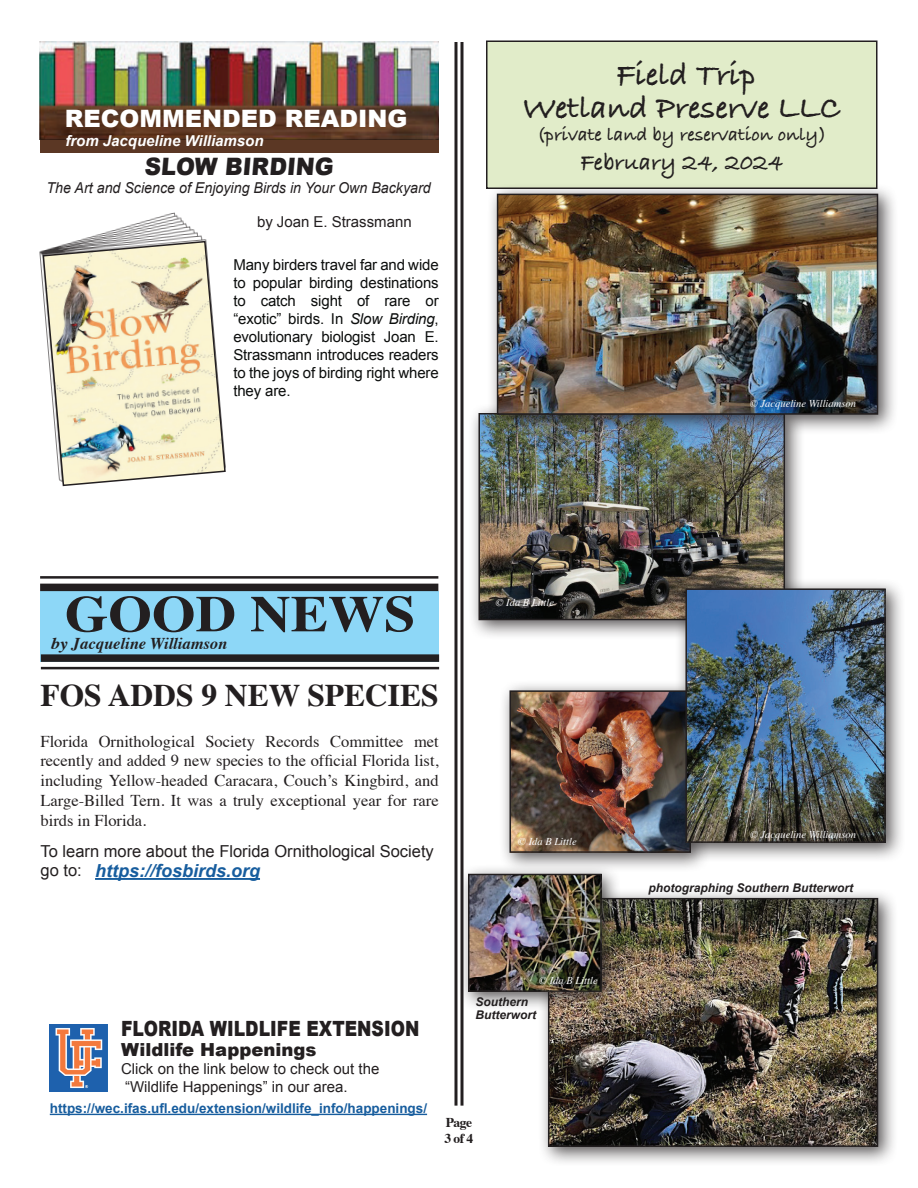
<style>
.page{position:relative;width:918px;height:1188px;background:#fff}
.page>*{position:absolute;margin:0;border:0;box-sizing:border-box;transform-origin:0 0}
.t1{font:700 51px "Times";color:#231f20;scale:1.1 1}
.t2{font:700 33px/33px "Bradley Hand ITCTT";color:#231f20;text-align:center}
.t3{font:700 31.5px "Times";color:#231f20}
.t4{font:900 24px "Arial";color:#fff}
.t5{font:700 24px "Bradley Hand ITCTT";color:#231f20}
.t6{font:900 24px "Arial";color:#231f20;scale:.95 1}
.t7{font:900 21px "Arial";color:#231f20;scale:.82 1}
.t8{font:700 19.5px "Bradley Hand ITCTT";color:#231f20}
.t9{font:italic 700 18px "Arial";color:#175d9e}
.t10{font:900 18px "Arial";color:#231f20}
.t11{font:16.5px/19.8px "Times";color:#231f20;text-align:justify}
.t12{font:16.5px/19.8px "Arial";color:#231f20}
.t13{font:italic 700 16.5px "Times";color:#231f20;scale:1.1 1}
.t14{font:15px/18px "Arial";letter-spacing:-.01em;color:#0c0e0d;text-align:justify}
.t15{font:15px/18px "Arial";color:#231f20}
.t16{font:italic 15px "Arial";color:#231f20;scale:.95 1}
.t17{font:italic 700 15px "Arial";color:#fff}
.t18{font:700 13.5px "Arial";color:#175d9e}
.t19{font:700 13.5px/16.2px "Times";letter-spacing:-.04em;color:#231f20}
.t20{font:italic 700 12px/13.5px "Arial";color:#231f20}
.t21{font:italic 10.5px "Times";color:#fff}
.s1{font-style:italic}
</style>
<div class="page">
<div style="left:537px;top:887px;width:361px;height:280px;background:#231f20;opacity:.75"></div>
<img style="left:551px;top:901px;width:324px;height:243px">
<div style="left:548px;top:898px;width:330px;height:249px;border:2px solid #231f20"></div>
<div style="left:40px;top:135px;width:399px;height:17px;background:#5b3724"></div>
<img style="left:40px;top:42px;width:399px;height:97px">
<div style="left:40px;top:591px;width:398px;height:71px;background:#8dd7f7"></div>
<div style="left:41px;top:654px;width:398px;height:8px;background:#231f20"></div>
<hr style="left:41px;top:667px;width:398px;height:2px;background:#231f20">
<hr style="left:40px;top:576px;width:398px;height:3px;background:#231f20">
<div style="left:40px;top:584px;width:398px;height:7px;background:#231f20"></div>
<hr style="left:461px;top:42px;width:3px;height:1064px;background:#231f20">
<hr style="left:454px;top:42px;width:3px;height:1064px;background:#231f20">
<img style="left:39px;top:212px;width:168px;height:70px">
<img style="left:42px;top:240px;width:184px;height:247px">
<hr style="left:95px;top:878px;width:165px;height:2px;background:#175d9e">
<div style="left:487px;top:41px;width:390px;height:147px;background:#e1ecc9"></div>
<div style="left:486px;top:40px;width:392px;height:149px;border:2px solid #231f20"></div>
<div style="left:468px;top:403px;width:337px;height:237px;background:#231f20;opacity:.75"></div>
<img style="left:481px;top:416px;width:301px;height:201px">
<div style="left:478px;top:413px;width:307px;height:207px;border:2px solid #231f20"></div>
<div style="left:486px;top:183px;width:412px;height:252px;background:#231f20;opacity:.75"></div>
<img style="left:500px;top:197px;width:375px;height:215px">
<div style="left:497px;top:194px;width:381px;height:221px;border:2px solid #231f20"></div>
<div style="left:458px;top:863px;width:164px;height:149px;background:#231f20;opacity:.75"></div>
<img style="left:471px;top:877px;width:128px;height:112px">
<div style="left:468px;top:874px;width:134px;height:118px;border:2px solid #231f20"></div>
<div style="left:499px;top:680px;width:212px;height:193px;background:#231f20;opacity:.75"></div>
<img style="left:512px;top:693px;width:163px;height:157px">
<div style="left:509px;top:690px;width:182px;height:163px;border:2px solid #231f20"></div>
<div style="left:675px;top:578px;width:231px;height:285px;background:#231f20;opacity:.75"></div>
<img style="left:688px;top:591px;width:195px;height:249px">
<div style="left:685px;top:588px;width:201px;height:255px;border:2px solid #231f20"></div>
<hr style="left:50px;top:1114px;width:377px;height:1px;background:#175d9e">
<img style="left:50px;top:1024px;width:58px;height:68px">
<h3 class="t4" style="left:65px;top:101px;width:344px">RECOMMENDED READING</h3>
<p class="t17" style="left:65px;top:131px;width:200px">from Jacqueline Williamson</p>
<h3 class="t6" style="left:144px;top:149px;width:204px">SLOW BIRDING</h3>
<p class="t16" style="left:47px;top:178px;width:406px">The Art and Science of Enjoying Birds in Your Own Backyard</p>
<p class="t15" style="left:257px;top:213px;width:156px">by Joan E. Strassmann</p>
<p class="t14" style="left:233px;top:256px;width:207px">Many birders travel far and wide to popular birding destinations to catch sight of rare or “exotic” birds. In <span class="s1">Slow Birding</span>, evolutionary biologist Joan E.<br>Strassmann introduces readers to the joys of birding right where they are.</p>
<h2 class="t2" style="left:523px;top:56px;width:319px">Field Trip<br>Wetland Preserve LLC</h2>
<p class="t8" style="left:537px;top:120px;width:291px">(private land by reservation only)</p>
<h3 class="t5" style="left:580px;top:144px;width:204px">February 24, 2024</h3>
<p class="t21" style="left:750px;top:395px;width:107px">© Jacqueline Williamson</p>
<h1 class="t1" style="left:65px;top:565px;width:320px">GOOD NEWS</h1>
<p class="t13" style="left:51px;top:628px;width:162px">by Jacqueline Williamson</p>
<h3 class="t3" style="left:40px;top:665px;width:400px">FOS ADDS 9 NEW SPECIES</h3>
<p class="t11" style="left:40px;top:730px;width:400px">Florida Ornithological Society Records Committee met recently and added 9 new species to the official Florida list, including Yellow-headed Caracara, Couch’s Kingbird, and Large-Billed Tern. It was a truly exceptional year for rare birds in Florida.</p>
<p class="t9" style="left:95px;top:859px;width:167px">https://fosbirds.org</p>
<p class="t12" style="left:40px;top:841px;width:395px">To learn more about the Florida Ornithological Society go to:</p>
<p class="t21" style="left:496px;top:594px;width:60px">© Ida B Little</p>
<p class="t21" style="left:518px;top:832px;width:60px">© Ida B Little</p>
<p class="t7" style="left:121px;top:1014px;width:365px">FLORIDA WILDLIFE EXTENSION</p>
<p class="t10" style="left:121px;top:1036px;width:197px">Wildlife Happenings</p>
<p class="t15" style="left:121px;top:1060px;width:260px">Click on the link below to check out the “Wildlife Happenings” in our area.</p>
<p class="t18" style="left:50px;top:1099px;width:379px">https://wec.ifas.ufl.edu/extension/wildlife_info/happenings/</p>
<p class="t21" style="left:539px;top:972px;width:60px">© Ida B Little</p>
<p class="t20" style="left:475px;top:996px;width:62px">Southern<br>Butterwort</p>
<p class="t21" style="left:750px;top:825px;width:107px">© Jacqueline Williamson</p>
<p class="t20" style="left:648px;top:882px;width:206px">photographing Southern Butterwort</p>
<p class="t19" style="left:445px;top:1113px;width:30px">Page<br>3 of 4</p>
</div>
